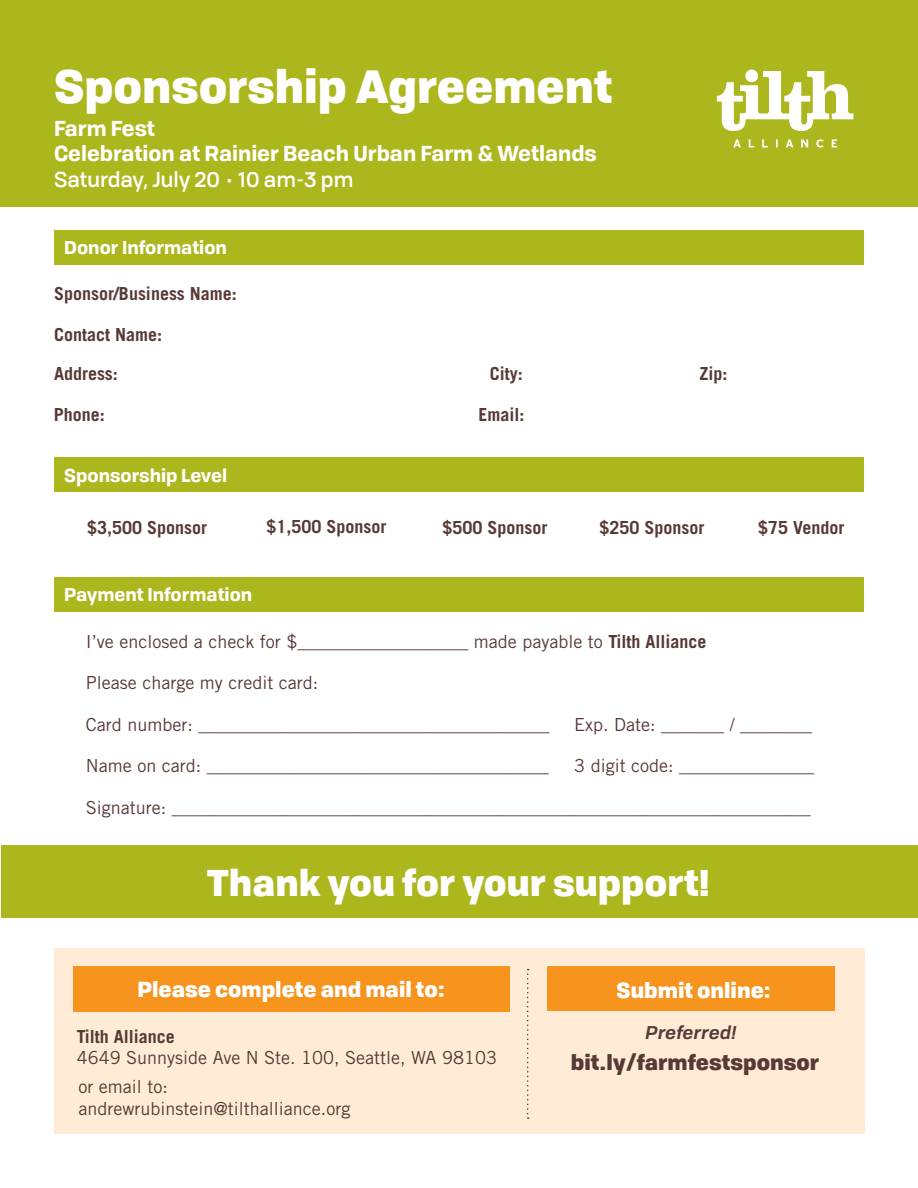
<style>
.page{position:relative;width:918px;height:1188px;background:#fff}
.page>*{position:absolute;margin:0;border:0;box-sizing:border-box;transform-origin:0 0}
.t1{font:900 45px "Tofino Personal";color:#fff}
.t2{font:900 36px "Tofino Personal";color:#fff}
.t3{font:700 21px/25.2px "Tofino Personal";color:#fff}
.t4{font:900 21px "Tofino Personal";color:#fff}
.t5{font:500 21px "Tofino Personal";color:#fff}
.t6{font:900 21px "Tofino Personal";color:#583a35}
.t7{font:18px/29.4px "Trade Gothic LT Pro";color:#583a35}
.t8{font:700 18px/39.5px "Trade Gothic LT Pro";color:#583a35}
.t9{font:700 18px "Tofino Personal";color:#fff}
.t10{font:italic 600 18px "Tofino Personal";color:#583a35}
.s1{font-weight:700}
</style>
<div class="page">
<div style="left:0;top:0;width:918px;height:206px;background:#acb61d"></div>
<div style="left:54px;top:230px;width:810px;height:35px;background:#acb61d"></div>
<div style="left:54px;top:458px;width:810px;height:34px;background:#acb61d"></div>
<svg style="left:717px;top:70px;width:136px;height:61px"></svg>
<svg style="left:733px;top:139px;width:104px;height:9px"></svg>
<div style="left:54px;top:577px;width:810px;height:35px;background:#acb61d"></div>
<div style="left:1px;top:846px;width:917px;height:72px;background:#acb61d"></div>
<div style="left:54px;top:948px;width:811px;height:186px;background:#ffebd6"></div>
<div style="left:73px;top:967px;width:436px;height:45px;background:#f7941e"></div>
<div style="left:547px;top:967px;width:288px;height:44px;background:#f7941e"></div>
<svg style="left:527px;top:969px;width:2px;height:150px"></svg>
<h1 class="t1" style="left:54px;top:48px;width:560px">Sponsorship Agreement</h1>
<p class="t3" style="left:54px;top:114px;width:544px">Farm Fest<br>Celebration at Rainier Beach Urban Farm &amp; Wetlands</p>
<p class="t5" style="left:54px;top:163px;width:301px">Saturday, July 20 • 10 am-3 pm</p>
<p class="t9" style="left:64px;top:233px;width:164px">Donor Information</p>
<p class="t8" style="left:54px;top:273px;width:184px">Sponsor/Business Name:</p>
<p class="t8" style="left:54px;top:314px;width:110px">Contact Name:<br>Address:</p>
<p class="t8" style="left:490px;top:354px;width:35px">City:</p>
<p class="t8" style="left:699px;top:354px;width:30px">Zip:</p>
<p class="t8" style="left:54px;top:394px;width:53px">Phone:</p>
<p class="t8" style="left:479px;top:394px;width:48px">Email:</p>
<p class="t9" style="left:64px;top:460px;width:165px">Sponsorship Level</p>
<p class="t8" style="left:87px;top:508px;width:122px">$3,500 Sponsor</p>
<p class="t8" style="left:266px;top:507px;width:122px">$1,500 Sponsor</p>
<p class="t8" style="left:442px;top:508px;width:107px">$500 Sponsor</p>
<p class="t8" style="left:600px;top:508px;width:107px">$250 Sponsor</p>
<p class="t8" style="left:758px;top:508px;width:88px">$75 Vendor</p>
<p class="t9" style="left:64px;top:580px;width:189px">Payment Information</p>
<p class="t7" style="left:86px;top:626px;width:622px">I’ve enclosed a check for $___________________ made payable to <span class="s1">Tilth Alliance</span></p>
<p class="t7" style="left:86px;top:668px;width:234px">Please charge my credit card:</p>
<p class="t7" style="left:86px;top:709px;width:465px">Card number: _______________________________________</p>
<p class="t7" style="left:574px;top:709px;width:239px">Exp. Date: _______ / ________</p>
<p class="t7" style="left:86px;top:751px;width:464px">Name on card: ______________________________________</p>
<p class="t7" style="left:86px;top:792px;width:726px">Signature: _______________________________________________________________________</p>
<p class="t7" style="left:574px;top:751px;width:241px">3 digit code: _______________</p>
<h2 class="t2" style="left:207px;top:852px;width:504px">Thank you for your support!</h2>
<p class="t4" style="left:137px;top:972px;width:309px">Please complete and mail to:</p>
<p class="t8" style="left:77px;top:1016px;width:100px">Tilth Alliance</p>
<p class="t7" style="left:77px;top:1043px;width:422px">4649 Sunnyside Ave N Ste. 100, Seattle, WA 98103 or email to:</p>
<p class="t7" style="left:78px;top:1094px;width:273px">andrewrubinstein@tilthalliance.org</p>
<p class="t4" style="left:617px;top:973px;width:156px">Submit online:</p>
<p class="t10" style="left:646px;top:1018px;width:93px">Preferred!</p>
<p class="t6" style="left:571px;top:1044px;width:250px">bit.ly/farmfestsponsor</p>
</div>
